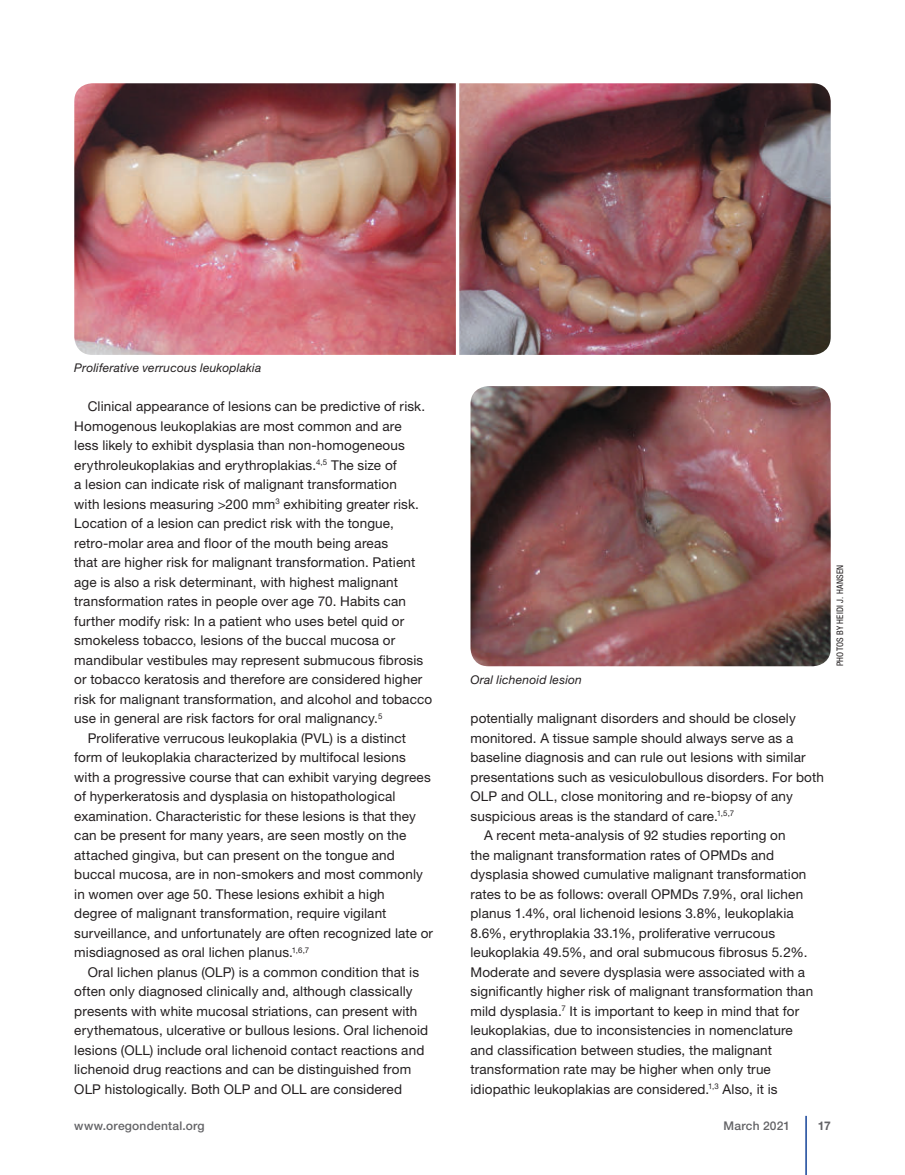
<style>
.page{position:relative;width:905px;height:1175px;background:#fff}
.page>*{position:absolute;margin:0;border:0;box-sizing:border-box;transform-origin:0 0}
.t1{font:13.5px "Helvetica Neue LT Std";letter-spacing:.01em;color:#231f20}
.t2{font:italic 12px "Helvetica Neue LT Std";letter-spacing:.015em;color:#231f20}
.t3{font:500 12px "Helvetica Neue LT Std";letter-spacing:.02em;color:#636366}
.t4{font:700 12px "Helvetica Neue LT Std";color:#636366}
.t5{font:condensed 9px "Helvetica Neue LT Std";letter-spacing:.035em;color:#231f20}
</style>
<div class="page">
<img style="left:470px;top:386px;width:360px;height:280px">
<img style="left:74px;top:83px;width:382px;height:272px">
<img style="left:459px;top:83px;width:371px;height:272px">
<hr style="left:805px;top:1115px;width:1px;height:59px;background:#154398">
<p class="t2" style="left:74px;top:361px;width:188px">Proliferative verrucous leukoplakia</p>
<p class="t1" style="left:88px;top:398px;width:339px">Clinical appearance of lesions can be predictive of risk.</p>
<p class="t1" style="left:74px;top:418px;width:329px">Homogenous leukoplakias are most common and are</p>
<p class="t1" style="left:74px;top:437px;width:332px">less likely to exhibit dysplasia than non-homogeneous</p>
<p class="t1" style="left:74px;top:457px;width:324px">erythroleukoplakias and erythroplakias.<sup>4,5</sup> The size of</p>
<p class="t1" style="left:74px;top:476px;width:324px">a lesion can indicate risk of malignant transformation</p>
<p class="t1" style="left:74px;top:496px;width:346px">with lesions measuring &gt;200 mm<sup>3</sup> exhibiting greater risk.</p>
<p class="t1" style="left:74px;top:515px;width:321px">Location of a lesion can predict risk with the tongue,</p>
<p class="t1" style="left:74px;top:535px;width:315px">retro-molar area and floor of the mouth being areas</p>
<p class="t1" style="left:74px;top:554px;width:342px">that are higher risk for malignant transformation. Patient</p>
<p class="t1" style="left:74px;top:574px;width:325px">age is also a risk determinant, with highest malignant</p>
<p class="t1" style="left:74px;top:593px;width:333px">transformation rates in people over age 70. Habits can</p>
<p class="t1" style="left:74px;top:613px;width:331px">further modify risk: In a patient who uses betel quid or</p>
<p class="t1" style="left:74px;top:632px;width:322px">smokeless tobacco, lesions of the buccal mucosa or</p>
<p class="t1" style="left:74px;top:652px;width:350px">mandibular vestibules may represent submucous fibrosis</p>
<p class="t1" style="left:74px;top:671px;width:349px">or tobacco keratosis and therefore are considered higher</p>
<p class="t1" style="left:74px;top:691px;width:359px">risk for malignant transformation, and alcohol and tobacco</p>
<p class="t1" style="left:74px;top:710px;width:309px">use in general are risk factors for oral malignancy.<sup>5</sup></p>
<p class="t1" style="left:88px;top:730px;width:320px">Proliferative verrucous leukoplakia (PVL) is a distinct</p>
<p class="t1" style="left:74px;top:749px;width:333px">form of leukoplakia characterized by multifocal lesions</p>
<p class="t1" style="left:74px;top:769px;width:358px">with a progressive course that can exhibit varying degrees</p>
<p class="t1" style="left:74px;top:788px;width:323px">of hyperkeratosis and dysplasia on histopathological</p>
<p class="t1" style="left:74px;top:808px;width:343px">examination. Characteristic for these lesions is that they</p>
<p class="t1" style="left:74px;top:827px;width:333px">can be present for many years, are seen mostly on the</p>
<p class="t1" style="left:74px;top:847px;width:322px">attached gingiva, but can present on the tongue and</p>
<p class="t1" style="left:74px;top:866px;width:350px">buccal mucosa, are in non-smokers and most commonly</p>
<p class="t1" style="left:74px;top:886px;width:312px">in women over age 50. These lesions exhibit a high</p>
<p class="t1" style="left:74px;top:905px;width:314px">degree of malignant transformation, require vigilant</p>
<p class="t1" style="left:74px;top:925px;width:360px">surveillance, and unfortunately are often recognized late or</p>
<p class="t1" style="left:74px;top:944px;width:236px">misdiagnosed as oral lichen planus.<sup>1,6,7</sup></p>
<p class="t1" style="left:88px;top:964px;width:333px">Oral lichen planus (OLP) is a common condition that is</p>
<p class="t1" style="left:74px;top:983px;width:340px">often only diagnosed clinically and, although classically</p>
<p class="t1" style="left:74px;top:1003px;width:344px">presents with white mucosal striations, can present with</p>
<p class="t1" style="left:74px;top:1022px;width:355px">erythematous, ulcerative or bullous lesions. Oral lichenoid</p>
<p class="t1" style="left:74px;top:1042px;width:351px">lesions (OLL) include oral lichenoid contact reactions and</p>
<p class="t1" style="left:74px;top:1061px;width:338px">lichenoid drug reactions and can be distinguished from</p>
<p class="t1" style="left:74px;top:1081px;width:329px">OLP histologically. Both OLP and OLL are considered</p>
<p class="t2" style="left:470px;top:673px;width:113px">Oral lichenoid lesion</p>
<p class="t1" style="left:470px;top:710px;width:327px">potentially malignant disorders and should be closely</p>
<p class="t1" style="left:470px;top:730px;width:324px">monitored. A tissue sample should always serve as a</p>
<p class="t1" style="left:470px;top:749px;width:337px">baseline diagnosis and can rule out lesions with similar</p>
<p class="t1" style="left:470px;top:769px;width:355px">presentations such as vesiculobullous disorders. For both</p>
<p class="t1" style="left:470px;top:788px;width:324px">OLP and OLL, close monitoring and re-biopsy of any</p>
<p class="t1" style="left:470px;top:808px;width:265px">suspicious areas is the standard of care.<sup>1,5,7</sup></p>
<p class="t1" style="left:484px;top:827px;width:303px">A recent meta-analysis of 92 studies reporting on</p>
<p class="t1" style="left:470px;top:847px;width:305px">the malignant transformation rates of OPMDs and</p>
<p class="t1" style="left:470px;top:866px;width:337px">dysplasia showed cumulative malignant transformation</p>
<p class="t1" style="left:470px;top:886px;width:334px">rates to be as follows: overall OPMDs 7.9%, oral lichen</p>
<p class="t1" style="left:470px;top:905px;width:325px">planus 1.4%, oral lichenoid lesions 3.8%, leukoplakia</p>
<p class="t1" style="left:470px;top:925px;width:306px">8.6%, erythroplakia 33.1%, proliferative verrucous</p>
<p class="t1" style="left:470px;top:944px;width:338px">leukoplakia 49.5%, and oral submucous fibrosus 5.2%.</p>
<p class="t1" style="left:470px;top:964px;width:336px">Moderate and severe dysplasia were associated with a</p>
<p class="t1" style="left:470px;top:983px;width:344px">significantly higher risk of malignant transformation than</p>
<p class="t1" style="left:470px;top:1003px;width:330px">mild dysplasia.<sup>7</sup> It is important to keep in mind that for</p>
<p class="t1" style="left:470px;top:1022px;width:324px">leukoplakias, due to inconsistencies in nomenclature</p>
<p class="t1" style="left:470px;top:1042px;width:303px">and classification between studies, the malignant</p>
<p class="t1" style="left:470px;top:1061px;width:302px">transformation rate may be higher when only true</p>
<p class="t1" style="left:470px;top:1081px;width:309px">idiopathic leukoplakias are considered.<sup>1,3</sup> Also, it is</p>
<p class="t5" style="left:834px;top:666px;width:103px;rotate:-90deg">PHOTOS BY HEIDI J. HANSEN</p>
<p class="t3" style="left:74px;top:1118px;width:132px">www.oregondental.org</p>
<p class="t3" style="left:723px;top:1118px;width:68px">March 2021</p>
<p class="t4" style="left:817px;top:1117px;width:14px">17</p>
</div>
